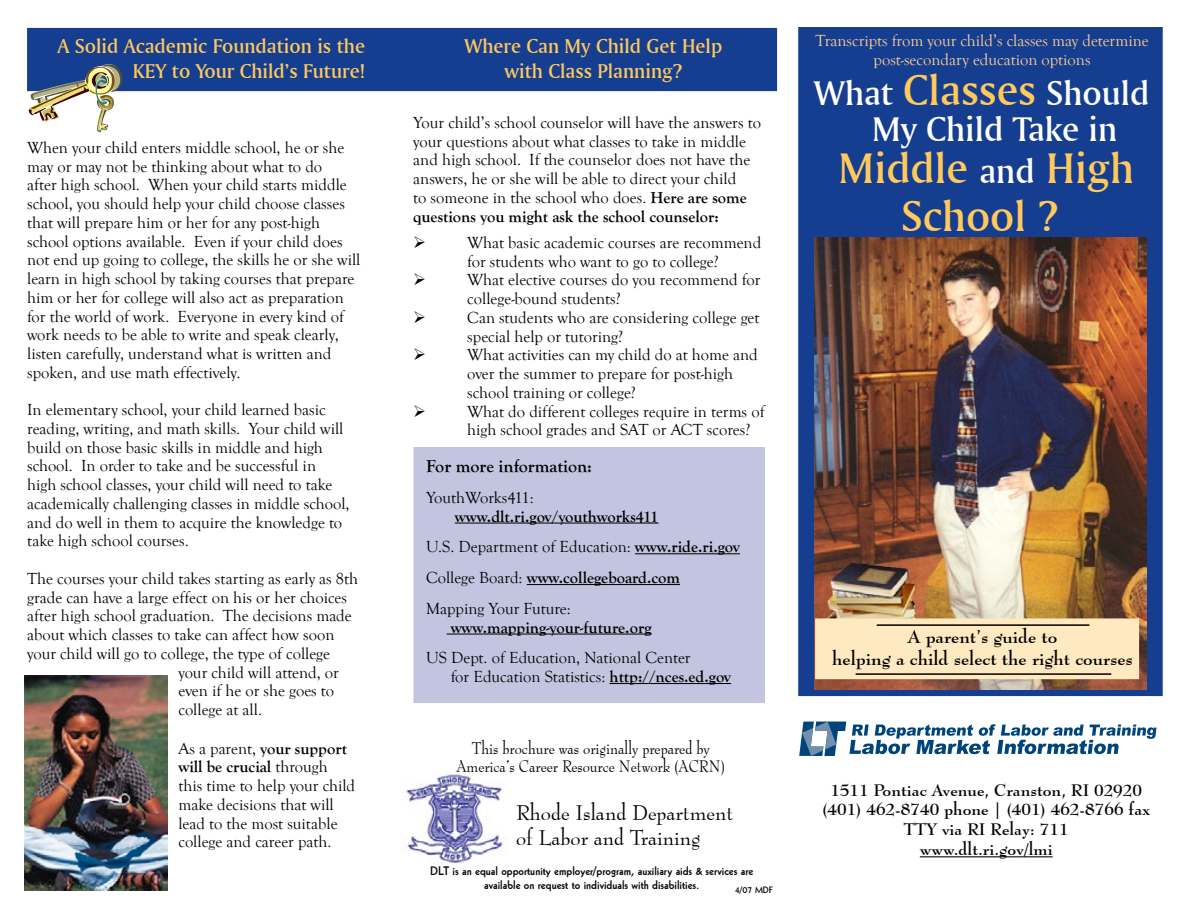
<style>
.page{position:relative;width:1188px;height:918px;background:#fff}
.page>*{position:absolute;margin:0;border:0;box-sizing:border-box;transform-origin:0 0}
.t1{font:45px/48px "Amerigo BT Medium A";color:#ffc95b;text-align:center}
.t2{font:36px/36px "Amerigo BT Medium A";color:#fff}
.t3{font:21px/25.2px "Amerigo BT Medium A";color:#ffc95b;text-align:right}
.t4{font:21px/25.2px "Bernhard Modern BT";color:#000}
.t5{font:700 18px/21.6px "Bernhard Modern BT";color:#000;text-align:center}
.t6{font:700 18px "Goudy Old Style T";color:#000}
.t7{font:16.5px/18.8px "Goudy Old Style T";color:#000}
.t8{font:700 16.5px/30.8px "Goudy Old Style T";color:#000}
.t9{font:700 16.5px/19.8px "Bernhard Modern BT";color:#000;text-align:center}
.t10{font:16.5px/18.8px "Goudy Old Style T";color:#fecf8e;text-align:center}
.t11{font:16.5px/18.8px "Bernhard Modern BT";color:#000;text-align:center;scale:.9 1}
.t12{font:12px/14.4px "Geometric 231 BT Bold C";color:#000;text-align:center}
.t13{font:9px "Geometric 231 BT Bold C";color:#000}
.s1{font-size:45px;color:#ffc95b}
.s2{font-size:36px;color:#fff}
.s3{font-weight:700}
.s4{font-weight:400}
</style>
<div class="page">
<img style="left:400px;top:773px;width:103px;height:90px">
<div style="left:27px;top:28px;width:750px;height:63px;background:#163e90"></div>
<div style="left:413px;top:447px;width:352px;height:256px;background:#c2c4e0"></div>
<div style="left:798px;top:27px;width:365px;height:669px;background:#163e90;border:2px solid #163e90"></div>
<img style="left:29px;top:64px;width:93px;height:68px">
<hr style="left:455px;top:523px;width:204px;height:1px;background:#000">
<hr style="left:635px;top:553px;width:105px;height:1px;background:#000">
<hr style="left:527px;top:584px;width:153px;height:1px;background:#000">
<hr style="left:447px;top:634px;width:205px;height:1px;background:#000">
<hr style="left:610px;top:683px;width:121px;height:1px;background:#000">
<img style="left:814px;top:238px;width:332px;height:451px">
<div style="left:815px;top:618px;width:324px;height:61px;background:#ffe9c1;border:2px solid #ffe9c1"></div>
<hr style="left:877px;top:624px;width:212px;height:2px;background:#000">
<hr style="left:856px;top:673px;width:255px;height:2px;background:#000">
<hr style="left:920px;top:856px;width:133px;height:1px;background:#000">
<img style="left:24px;top:675px;width:144px;height:216px">
<svg style="left:799px;top:722px;width:357px;height:34px"></svg>
<p class="t3" style="left:57px;top:33px;width:309px">A Solid Academic Foundation is the<br>KEY to Your Child’s Future!</p>
<p class="t3" style="left:464px;top:33px;width:260px;text-align:center">Where Can My Child Get Help with Class Planning?</p>
<p class="t10" style="left:816px;top:32px;width:335px">Transcripts from your child’s classes may determine post-secondary education options</p>
<h2 class="t2" style="left:872px;top:74px;width:279px;text-indent:-59px">What <span class="s1">Classes</span> Should<br>My Child Take in</h2>
<h1 class="t1" style="left:839px;top:143px;width:297px">Middle <span class="s2">and</span> High<br>School ?</h1>
<p class="t7" style="left:413px;top:114px;width:349px">Your child’s school counselor will have the answers to your questions about what classes to take in middle and high school. If the counselor does not have the answers, he or she will be able to direct your child<br>to someone in the school who does. <span class="s3">Here are some questions you might ask the school counselor:</span></p>
<p class="t7" style="left:467px;top:234px;width:296px">What basic academic courses are recommend for students who want to go to college?</p>
<p class="t7" style="left:467px;top:271px;width:295px">What elective courses do you recommend for college-bound students?</p>
<p class="t7" style="left:467px;top:308px;width:294px">Can students who are considering college get special help or tutoring?</p>
<p class="t7" style="left:467px;top:346px;width:292px">What activities can my child do at home and over the summer to prepare for post-high school training or college?</p>
<p class="t7" style="left:467px;top:402px;width:299px">What do different colleges require in terms of high school grades and SAT or ACT scores?</p>
<p class="t6" style="left:426px;top:456px;width:168px">For more information:</p>
<p class="t7" style="left:426px;top:488px;width:109px">YouthWorks411:</p>
<p class="t8" style="left:426px;top:501px;width:316px;text-indent:29px">www.dlt.ri.gov/youthworks411<br><span class="s4">U.S. Department of Education:</span> www.ride.ri.gov <span class="s4">College Board:</span> www.collegeboard.com <span class="s4">Mapping Your Future:</span></p>
<p class="t8" style="left:451px;top:612px;width:202px">www.mapping-your-future.org</p>
<p class="t7" style="left:451px;top:649px;width:282px;text-indent:-25px">US Dept. of Education, National Center<br>for Education Statistics: <span class="s3">http://nces.ed.gov</span></p>
<p class="t7" style="left:27px;top:138px;width:335px">When your child enters middle school, he or she may or may not be thinking about what to do<br>after high school. When your child starts middle school, you should help your child choose classes that will prepare him or her for any post-high school options available. Even if your child does not end up going to college, the skills he or she will learn in high school by taking courses that prepare him or her for college will also act as preparation for the world of work. Everyone in every kind of work needs to be able to write and speak clearly, listen carefully, understand what is written and spoken, and use math effectively.</p>
<p class="t7" style="left:27px;top:401px;width:324px">In elementary school, your child learned basic reading, writing, and math skills. Your child will build on those basic skills in middle and high school. In order to take and be successful in<br>high school classes, your child will need to take academically challenging classes in middle school, and do well in them to acquire the knowledge to take high school courses.</p>
<p class="t7" style="left:27px;top:570px;width:332px">The courses your child takes starting as early as 8th</p>
<p class="t7" style="left:27px;top:588px;width:321px">grade can have a large effect on his or her choices</p>
<p class="t7" style="left:27px;top:607px;width:326px">after high school graduation. The decisions made</p>
<p class="t7" style="left:27px;top:626px;width:309px">about which classes to take can affect how soon</p>
<p class="t7" style="left:27px;top:645px;width:304px">your child will go to college, the type of college</p>
<p class="t7" style="left:178px;top:663px;width:162px">your child will attend, or</p>
<p class="t7" style="left:178px;top:682px;width:157px">even if he or she goes to</p>
<p class="t7" style="left:178px;top:701px;width:85px">college at all.</p>
<p class="t7" style="left:178px;top:739px;width:178px">As a parent, <span class="s3">your support will be crucial</span> through this time to help your child make decisions that will lead to the most suitable college and career path.</p>
<p class="t5" style="left:832px;top:626px;width:302px">A parent’s guide to<br>helping a child select the right courses</p>
<p class="t11" style="left:456px;top:738px;width:300px">This brochure was originally prepared by<br>America’s Career Resource Network (ACRN)</p>
<p class="t4" style="left:516px;top:799px;width:219px">Rhode Island Department of Labor and Training</p>
<p class="t9" style="left:822px;top:779px;width:330px">1511 Pontiac Avenue, Cranston, RI 02920 (401) 462-8740 phone | (401) 462-8766 fax<br>TTY via RI Relay: 711<br>www.dlt.ri.gov/lmi</p>
<p class="t12" style="left:430px;top:863px;width:325px">DLT is an equal opportunity employer/program, auxiliary aids &amp; services are available on request to individuals with disabilities.</p>
<p class="t13" style="left:735px;top:884px;width:39px">4/07 MDF</p>
</div>
